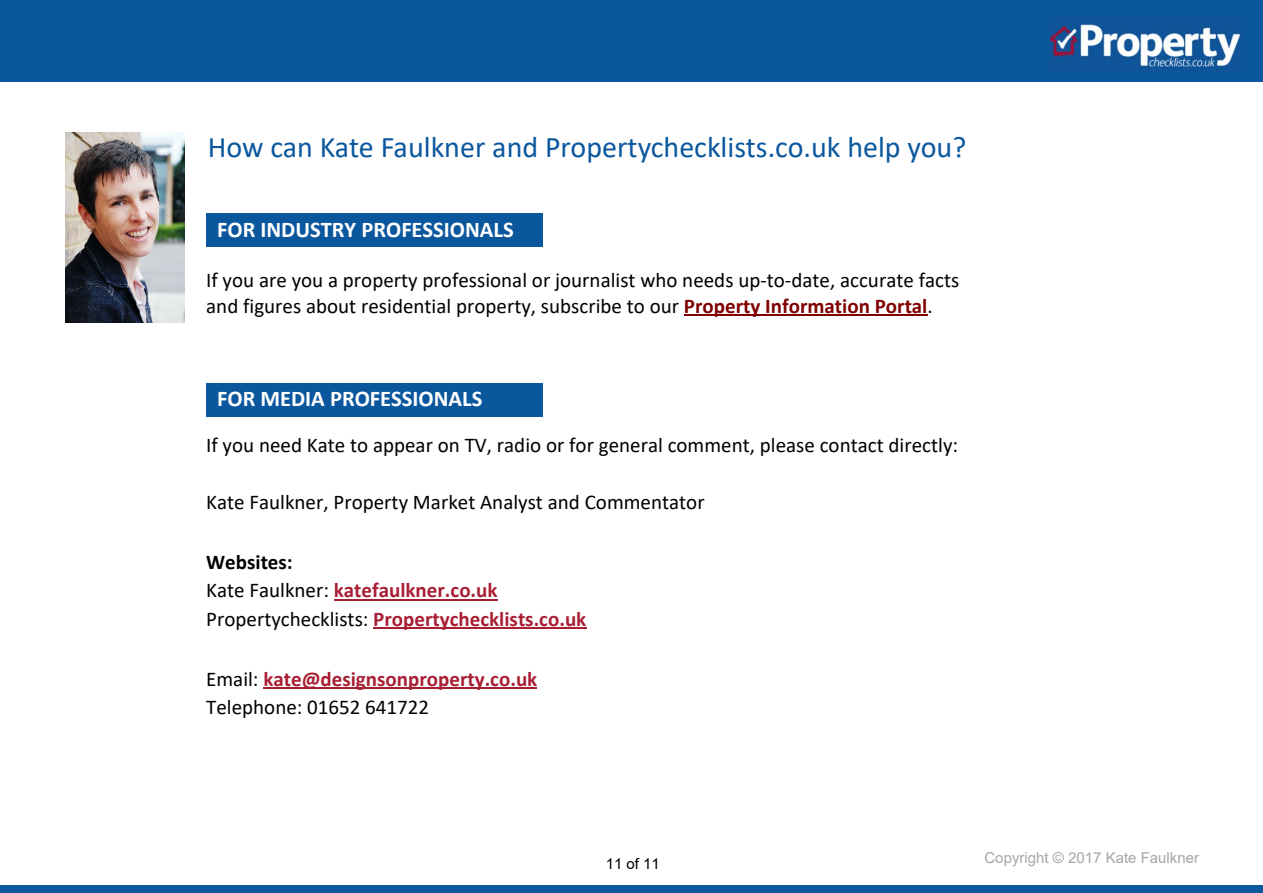
<style>
.page{position:relative;width:1263px;height:893px;background:#fff}
.page>*{position:absolute;margin:0;border:0;box-sizing:border-box;transform-origin:0 0}
.t1{font:30px "Calibri";color:#0a579e}
.t2{font:700 22.5px "Calibri";color:#fff}
.t3{font:21px/25.5px "Calibri";color:#000}
.t4{font:700 21px/28.5px "Calibri";color:#a81e33}
.t5{font:15px "Arial";color:#a6a6a6}
.t6{font:15px "Arial";color:#000}
.s1{font-weight:700;color:#800000}
.s2{color:#000}
.s3{font-weight:400;color:#000}
</style>
<div class="page">
<div style="left:0;top:0;width:1263px;height:81px;background:#0a579e"></div>
<img style="left:1049px;top:21px;width:192px;height:49px">
<div style="left:0;top:885px;width:1263px;height:8px;background:#0a579e"></div>
<img style="left:65px;top:133px;width:119px;height:189px">
<hr style="left:334px;top:599px;width:164px;height:1px;background:#a81e33">
<hr style="left:373px;top:628px;width:203px;height:1px;background:#a81e33">
<hr style="left:263px;top:688px;width:274px;height:1px;background:#a81e33">
<div style="left:206px;top:384px;width:337px;height:33px;background:#0a579e"></div>
<div style="left:206px;top:214px;width:337px;height:33px;background:#0a579e"></div>
<hr style="left:684px;top:315px;width:243px;height:1px;background:#800000">
<h1 class="t1" style="left:208px;top:134px;width:760px">How can Kate Faulkner and Propertychecklists.co.uk help you?</h1>
<p class="t2" style="left:217px;top:220px;width:298px">FOR INDUSTRY PROFESSIONALS</p>
<p class="t3" style="left:206px;top:269px;width:755px">If you are you a property professional or journalist who needs up-to-date, accurate facts and figures about residential property, subscribe to our <span class="s1">Property Information Portal</span>.</p>
<p class="t2" style="left:217px;top:390px;width:267px">FOR MEDIA PROFESSIONALS</p>
<p class="t3" style="left:206px;top:434px;width:753px">If you need Kate to appear on TV, radio or for general comment, please contact directly:</p>
<p class="t3" style="left:206px;top:491px;width:500px">Kate Faulkner, Property Market Analyst and Commentator</p>
<p class="t4" style="left:206px;top:549px;width:382px"><span class="s2">Websites:<br></span><span class="s3">Kate Faulkner:</span> katefaulkner.co.uk<br><span class="s3">Propertychecklists:</span> Propertychecklists.co.uk</p>
<p class="t4" style="left:206px;top:666px;width:333px"><span class="s3">Email:</span> kate@designsonproperty.co.uk<br><span class="s3">Telephone: 01652 641722</span></p>
<p class="t6" style="left:606px;top:858px;width:56px">11 of 11</p>
<p class="t5" style="left:984px;top:852px;width:216px">Copyright © 2017 Kate Faulkner</p>
</div>
